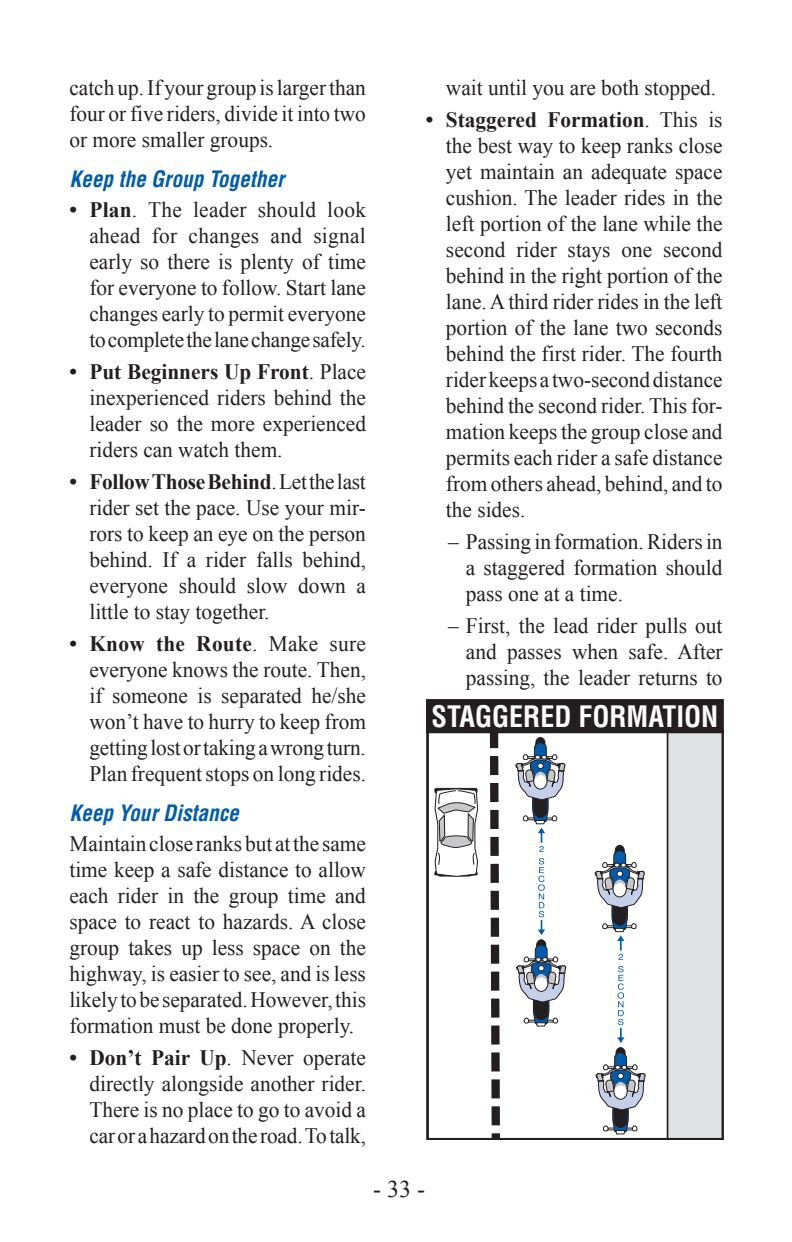
<style>
.page{position:relative;width:792px;height:1242px;background:#fff}
.page>*{position:absolute;margin:0;border:0;box-sizing:border-box;transform-origin:0 0}
.t1{font:700 condensed 28.8px "Helvetica LT Std";color:#fcfcfc}
.t2{font:24px "Times New Roman";color:#231f20}
.t3{font:22px/26px "Times New Roman";color:#231f20;text-align:justify}
.t4{font:italic 700 condensed 22px "Helvetica LT Std";color:#015dab}
.s1{font-weight:700}
</style>
<div class="page">
<div style="left:668px;top:733px;width:53px;height:404px;background:#e0e1e3"></div>
<svg style="left:429px;top:733px;width:239px;height:404px"></svg>
<svg style="left:486px;top:733px;width:18px;height:404px"></svg>
<svg style="left:516px;top:858px;width:50px;height:168px"></svg>
<svg style="left:516px;top:737px;width:49px;height:115px"></svg>
<svg style="left:596px;top:966px;width:49px;height:168px"></svg>
<svg style="left:595px;top:845px;width:49px;height:115px"></svg>
<svg style="left:435px;top:788px;width:43px;height:89px"></svg>
<div style="left:426px;top:730px;width:298px;height:410px;border:2px solid #231f20"></div>
<div style="left:427px;top:700px;width:296px;height:32px;background:#231f20"></div>
<div style="left:426px;top:699px;width:298px;height:34px;border:2px solid #231f20"></div>
<p class="t3" style="left:69px;top:74px;width:298px">catch up. If your group is larger than four or five riders, divide it into two or more smaller groups.</p>
<h3 class="t4" style="left:69px;top:165px;width:216px">Keep the Group Together</h3>
<p class="t3" style="left:89px;top:196px;width:278px;text-indent:-20px"><span class="s1">• Plan</span>. The leader should look ahead for changes and signal early so there is plenty of time for everyone to follow. Start lane changes early to permit everyone to complete the lane change safely.</p>
<p class="t3" style="left:89px;top:358px;width:278px;text-indent:-20px"><span class="s1">• Put Beginners Up Front</span>. Place inexperienced riders behind the leader so the more experienced riders can watch them.</p>
<p class="t3" style="left:89px;top:468px;width:278px;text-indent:-20px"><span class="s1">• Follow Those Behind</span>. Let the last rider set the pace. Use your mir&shy;rors to keep an eye on the person behind. If a rider falls behind, everyone should slow down a little to stay together.</p>
<p class="t3" style="left:89px;top:630px;width:278px;text-indent:-20px"><span class="s1">• Know the Route</span>. Make sure everyone knows the route. Then, if someone is separated he/she won’t have to hurry to keep from getting lost or taking a wrong turn.<br>Plan frequent stops on long rides.</p>
<h3 class="t4" style="left:69px;top:799px;width:171px">Keep Your Distance</h3>
<p class="t3" style="left:69px;top:830px;width:298px">Maintain close ranks but at the same time keep a safe distance to allow each rider in the group time and space to react to hazards. A close group takes up less space on the highway, is easier to see, and is less likely to be separated. However, this formation must be done properly.</p>
<p class="t3" style="left:89px;top:1044px;width:278px;text-indent:-20px"><span class="s1">• Don’t Pair Up</span>. Never operate directly alongside another rider.<br>There is no place to go to avoid a car or a hazard on the road. To talk,</p>
<p class="t3" style="left:446px;top:74px;width:272px">wait until you are both stopped.</p>
<p class="t3" style="left:446px;top:106px;width:278px;text-indent:-20px"><span class="s1">• Staggered Formation</span>. This is the best way to keep ranks close yet maintain an adequate space cushion. The leader rides in the left portion of the lane while the second rider stays one second behind in the right portion of the lane. A third rider rides in the left portion of the lane two seconds behind the first rider. The fourth rider keeps a two-second distance behind the second rider. This for&shy;mation keeps the group close and permits each rider a safe distance from others ahead, behind, and to the sides.</p>
<p class="t3" style="left:466px;top:528px;width:258px;text-indent:-18px">– Passing in formation. Riders in a staggered formation should pass one at a time.</p>
<p class="t3" style="left:466px;top:612px;width:258px;text-indent:-18px">– First, the lead rider pulls out and passes when safe. After passing, the leader returns to</p>
<p class="t1" style="left:432px;top:698px;width:288px">STAGGERED FORMATION</p>
<p class="t2" style="left:373px;top:1173px;width:53px">- 33 -</p>
</div>
